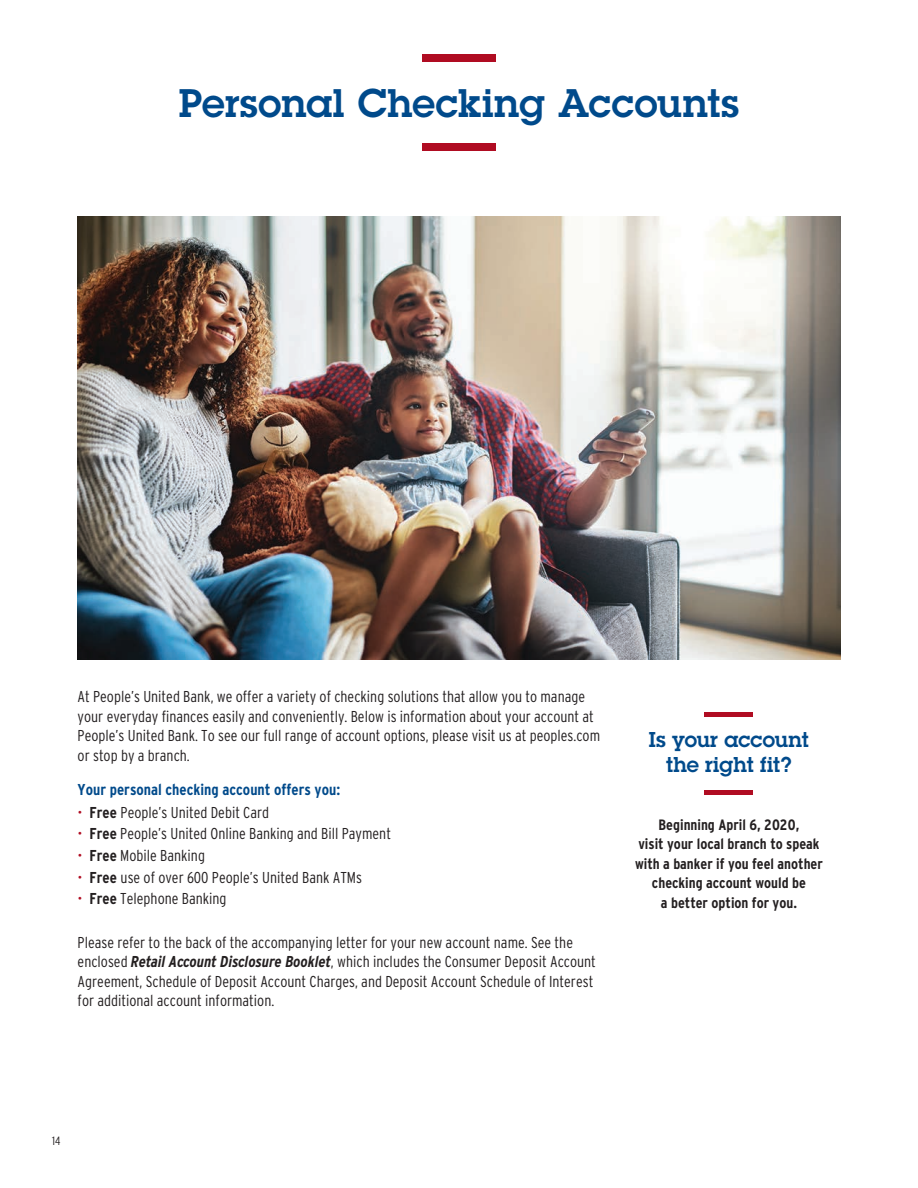
<style>
.page{position:relative;width:918px;height:1188px;background:#fff}
.page>*{position:absolute;margin:0;border:0;box-sizing:border-box;transform-origin:0 0}
.t1{font:600 39px "Lubalin Graph";letter-spacing:.005em;color:#004a8b}
.t2{font:600 21px/25.5px "Lubalin Graph";color:#004a8b;text-align:center}
.t3{font:300 condensed 15.75px/19.5px "Interstate";color:#231f20}
.t4{font:700 condensed 15.75px "Interstate";color:#004a8b}
.t5{font:700 condensed 15px/19.5px "Interstate";color:#231f20;text-align:center}
.t6{font:300 condensed 12px "Interstate";color:#231f20}
.s1{color:#b00c22}
.s2{font-weight:700}
.s3{font-weight:700;font-style:italic}
</style>
<div class="page">
<img style="left:78px;top:216px;width:762px;height:444px">
<div style="left:422px;top:54px;width:74px;height:8px;background:#b00c22"></div>
<div style="left:422px;top:143px;width:74px;height:7px;background:#b00c22"></div>
<hr style="left:705px;top:791px;width:48px;height:4px;background:#b00c22">
<hr style="left:705px;top:713px;width:48px;height:4px;background:#b00c22">
<p class="t1" style="left:179px;top:78px;width:562px">Personal Checking Accounts</p>
<p class="t3" style="left:78px;top:687px;width:524px">At People’s United Bank, we offer a variety of checking solutions that allow you to manage your everyday finances easily and conveniently. Below is information about your account at People’s United Bank. To see our full range of account options, please visit us at peoples.com or stop by a branch.</p>
<p class="t4" style="left:78px;top:781px;width:264px">Your personal checking account offers you:</p>
<p class="t3" style="left:78px;top:802px;width:193px"><span class="s1">•</span> <span class="s2">Free</span> People’s United Debit Card</p>
<p class="t3" style="left:78px;top:824px;width:315px"><span class="s1">•</span> <span class="s2">Free</span> People’s United Online Banking and Bill Payment</p>
<p class="t3" style="left:78px;top:846px;width:129px"><span class="s1">•</span> <span class="s2">Free</span> Mobile Banking</p>
<p class="t3" style="left:78px;top:867px;width:286px"><span class="s1">•</span> <span class="s2">Free</span> use of over 600 People’s United Bank ATMs</p>
<p class="t3" style="left:78px;top:889px;width:151px"><span class="s1">•</span> <span class="s2">Free</span> Telephone Banking</p>
<p class="t3" style="left:78px;top:932px;width:520px">Please refer to the back of the accompanying letter for your new account name. See the enclosed <span class="s3">Retail Account Disclosure Booklet</span>, which includes the Consumer Deposit Account Agreement, Schedule of Deposit Account Charges, and Deposit Account Schedule of Interest for additional account information.</p>
<p class="t2" style="left:649px;top:726px;width:162px">Is your account the right fit?</p>
<p class="t5" style="left:635px;top:814px;width:189px">Beginning April 6, 2020,<br>visit your local branch to speak with a banker if you feel another checking account would be<br>a better option for you.</p>
<p class="t6" style="left:52px;top:1134px;width:10px">14</p>
</div>
